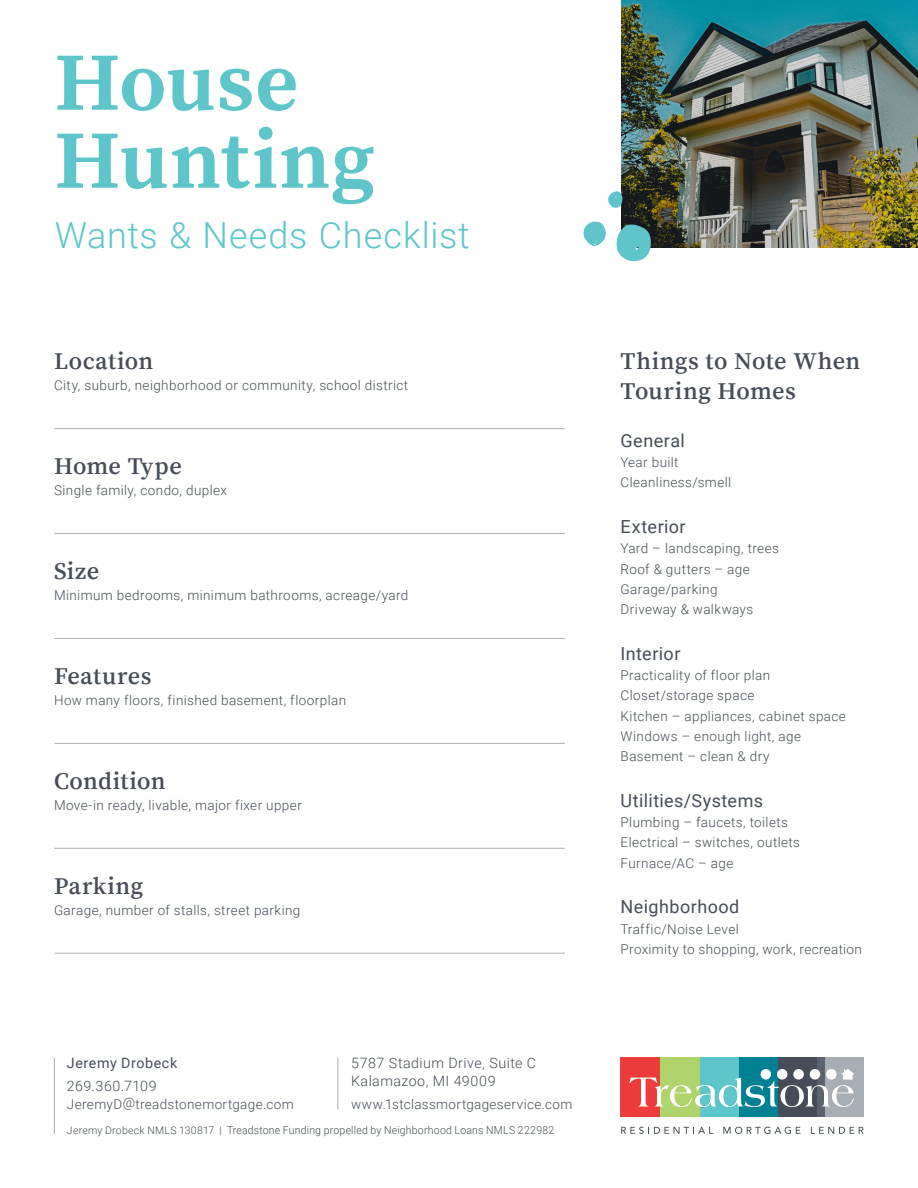
<style>
.page{position:relative;width:918px;height:1188px;background:#fff}
.page>*{position:absolute;margin:0;border:0;box-sizing:border-box;transform-origin:0 0}
.t1{font:700 82.5px/78px "Source Serif Pro";letter-spacing:.005em;color:#5ec6ca}
.t2{font:300 36px "Roboto";letter-spacing:.025em;color:#5ec6ca}
.t3{font:600 24px/30px "Source Serif Pro";letter-spacing:.015em;color:#464d58}
.t4{font:18px "Roboto";letter-spacing:.025em;color:#464d58}
.t5{font:300 14.25px/17.7px "Roboto";letter-spacing:.03em;color:#464d58}
.t6{font:14.25px "Roboto";letter-spacing:.04em;color:#464d58}
.t7{font:300 13.5px/20.2px "Roboto";letter-spacing:.03em;color:#464d58}
.t8{font:300 10.95px "Roboto";letter-spacing:.02em;color:#464d58;scale:.95 1}
.s1{font-size:10.5px}
</style>
<div class="page">
<div style="left:739px;top:1058px;width:39px;height:59px;background:#008193"></div>
<div style="left:621px;top:1058px;width:39px;height:59px;background:#ee3b3b"></div>
<div style="left:778px;top:1058px;width:39px;height:59px;background:#464d58"></div>
<div style="left:825px;top:1058px;width:39px;height:59px;background:#a8aeb5"></div>
<div style="left:699px;top:1058px;width:40px;height:59px;background:#5ec6ca"></div>
<div style="left:660px;top:1058px;width:39px;height:59px;background:#afd46b"></div>
<div style="left:817px;top:1058px;width:8px;height:59px;background:#5b636f"></div>
<svg style="left:629px;top:1069px;width:225px;height:38px"></svg>
<svg style="left:621px;top:1127px;width:92px;height:7px"></svg>
<svg style="left:723px;top:1127px;width:77px;height:7px"></svg>
<svg style="left:811px;top:1127px;width:53px;height:7px"></svg>
<hr style="left:54px;top:1058px;width:1px;height:76px;background:#a8aeb5">
<hr style="left:337px;top:1058px;width:1px;height:51px;background:#a8aeb5">
<img style="left:621px;top:0;width:297px;height:248px">
<hr style="left:54px;top:428px;width:511px;height:1px;background:#a8aeb5">
<hr style="left:54px;top:533px;width:511px;height:1px;background:#a8aeb5">
<hr style="left:54px;top:638px;width:511px;height:1px;background:#a8aeb5">
<hr style="left:54px;top:743px;width:511px;height:1px;background:#a8aeb5">
<hr style="left:54px;top:848px;width:511px;height:1px;background:#a8aeb5">
<hr style="left:54px;top:953px;width:511px;height:1px;background:#a8aeb5">
<svg style="left:616px;top:224px;width:35px;height:38px"></svg>
<svg style="left:583px;top:221px;width:23px;height:26px"></svg>
<svg style="left:608px;top:191px;width:15px;height:18px"></svg>
<h1 class="t1" style="left:55px;top:47px;width:322px">House<br>Hunting</h1>
<h2 class="t2" style="left:55px;top:210px;width:416px">Wants &amp; Needs Checklist</h2>
<h3 class="t3" style="left:54px;top:347px;width:101px">Location</h3>
<p class="t7" style="left:54px;top:374px;width:356px">City, suburb, neighborhood or community, school district</p>
<h3 class="t3" style="left:54px;top:452px;width:129px">Home Type</h3>
<p class="t7" style="left:54px;top:479px;width:175px">Single family, condo, duplex</p>
<h3 class="t3" style="left:54px;top:557px;width:47px">Size</h3>
<p class="t7" style="left:54px;top:584px;width:356px">Minimum bedrooms, minimum bathrooms, acreage/yard</p>
<h3 class="t3" style="left:54px;top:662px;width:99px">Features</h3>
<p class="t7" style="left:54px;top:689px;width:294px">How many floors, finished basement, floorplan</p>
<h3 class="t3" style="left:54px;top:767px;width:113px">Condition</h3>
<p class="t7" style="left:54px;top:794px;width:249px">Move-in ready, livable, major fixer upper</p>
<h3 class="t3" style="left:54px;top:872px;width:91px">Parking</h3>
<p class="t7" style="left:54px;top:899px;width:248px">Garage, number of stalls, street parking</p>
<p class="t6" style="left:67px;top:1053px;width:112px">Jeremy Drobeck</p>
<p class="t5" style="left:67px;top:1077px;width:91px">269.360.7109</p>
<p class="t7" style="left:67px;top:1093px;width:228px">JeremyD@treadstonemortgage.com</p>
<p class="t8" style="left:67px;top:1122px;width:515px"><span class="s1">Jeremy Drobeck NMLS 130817 |</span> Treadstone Funding propelled by Neighborhood Loans NMLS 222982</p>
<p class="t5" style="left:351px;top:1054px;width:186px">5787 Stadium Drive, Suite C<br>Kalamazoo, MI 49009</p>
<p class="t7" style="left:351px;top:1093px;width:223px">www.1stclassmortgageservice.com</p>
<h3 class="t3" style="left:621px;top:347px;width:241px">Things to Note When<br>Touring Homes</h3>
<h3 class="t4" style="left:621px;top:428px;width:66px">General</h3>
<p class="t7" style="left:621px;top:452px;width:112px">Year built<br>Cleanliness/smell</p>
<h3 class="t4" style="left:621px;top:514px;width:67px">Exterior</h3>
<p class="t7" style="left:621px;top:538px;width:160px">Yard – landscaping, trees<br>Roof &amp; gutters – age<br>Garage/parking<br>Driveway &amp; walkways</p>
<h3 class="t4" style="left:621px;top:641px;width:61px">Interior</h3>
<p class="t7" style="left:621px;top:665px;width:227px">Practicality of floor plan<br>Closet/storage space<br>Kitchen – appliances, cabinet space<br>Windows – enough light, age<br>Basement – clean &amp; dry</p>
<h3 class="t4" style="left:621px;top:788px;width:144px">Utilities/Systems</h3>
<p class="t7" style="left:621px;top:812px;width:181px">Plumbing – faucets, toilets<br>Electrical – switches, outlets<br>Furnace/AC – age</p>
<h3 class="t4" style="left:621px;top:894px;width:120px">Neighborhood</h3>
<p class="t7" style="left:621px;top:918px;width:243px">Traffic/Noise Level<br>Proximity to shopping, work, recreation</p>
</div>
